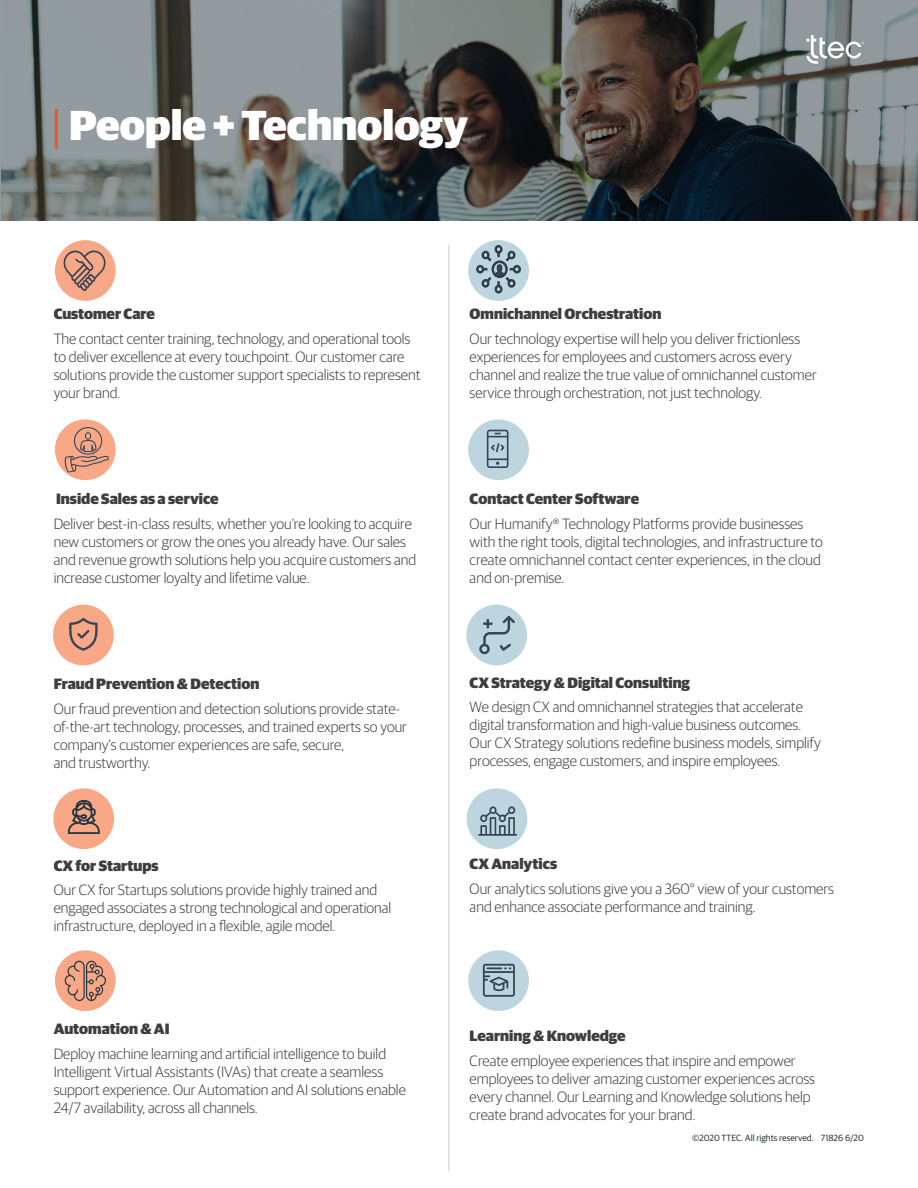
<style>
.page{position:relative;width:918px;height:1188px;background:#fff}
.page>*{position:absolute;margin:0;border:0;box-sizing:border-box;transform-origin:0 0}
.t1{font:900 42px "Guardian Sans";color:#fff}
.t2{font:300 15px/18px "Guardian Sans";color:#3e3e3f}
.t3{font:900 15px "Guardian Sans";color:#3e3e3f}
.t4{font:9px "Guardian Sans";color:#293941}
</style>
<div class="page">
<svg style="left:0;top:0;width:918px;height:220px;background:#5e6261"></svg>
<svg style="left:806px;top:35px;width:58px;height:29px"></svg>
<div style="left:55px;top:240px;width:61px;height:61px;background:#f8a886;border-radius:50%"></div>
<div style="left:55px;top:419px;width:61px;height:61px;background:#f8a886;border-radius:50%"></div>
<div style="left:53px;top:605px;width:61px;height:60px;background:#f8a886;border-radius:50%"></div>
<div style="left:53px;top:788px;width:61px;height:61px;background:#f8a886;border-radius:50%"></div>
<div style="left:55px;top:950px;width:61px;height:61px;background:#f8a886;border-radius:50%"></div>
<hr style="left:449px;top:245px;width:1px;height:926px;background:#cdcdcc">
<div style="left:468px;top:240px;width:61px;height:61px;background:#bdd5df;border-radius:50%"></div>
<div style="left:468px;top:419px;width:61px;height:61px;background:#bdd5df;border-radius:50%"></div>
<div style="left:466px;top:605px;width:61px;height:60px;background:#bdd5df;border-radius:50%"></div>
<div style="left:467px;top:788px;width:60px;height:61px;background:#bdd5df;border-radius:50%"></div>
<div style="left:468px;top:950px;width:61px;height:61px;background:#bdd5df;border-radius:50%"></div>
<hr style="left:55px;top:109px;width:3px;height:40px;background:#f15422">
<svg style="left:64px;top:250px;width:42px;height:41px"></svg>
<svg style="left:64px;top:427px;width:45px;height:46px"></svg>
<svg style="left:69px;top:618px;width:29px;height:33px"></svg>
<svg style="left:68px;top:800px;width:32px;height:34px"></svg>
<svg style="left:65px;top:961px;width:41px;height:40px"></svg>
<svg style="left:476px;top:245px;width:45px;height:48px"></svg>
<svg style="left:487px;top:430px;width:22px;height:38px"></svg>
<svg style="left:479px;top:616px;width:36px;height:39px"></svg>
<svg style="left:478px;top:806px;width:39px;height:30px"></svg>
<svg style="left:483px;top:964px;width:32px;height:33px"></svg>
<h1 class="t1" style="left:69px;top:94px;width:401px">People + Technology</h1>
<p class="t3" style="left:54px;top:303px;width:103px">Customer Care</p>
<p class="t2" style="left:54px;top:329px;width:368px">The contact center training, technology, and operational tools to deliver excellence at every touchpoint. Our customer care solutions provide the customer support specialists to represent your brand.</p>
<p class="t3" style="left:56px;top:487px;width:164px">Inside Sales as a service</p>
<p class="t2" style="left:54px;top:514px;width:364px">Deliver best-in-class results, whether you’re looking to acquire new customers or grow the ones you already have. Our sales and revenue growth solutions help you acquire customers and increase customer loyalty and lifetime value.</p>
<p class="t3" style="left:54px;top:673px;width:207px">Fraud Prevention &amp; Detection</p>
<p class="t2" style="left:54px;top:699px;width:355px">Our fraud prevention and detection solutions provide state&shy;of-the-art technology, processes, and trained experts so your company’s customer experiences are safe, secure,<br>and trustworthy.</p>
<p class="t3" style="left:54px;top:854px;width:106px">CX for Startups</p>
<p class="t2" style="left:54px;top:880px;width:339px">Our CX for Startups solutions provide highly trained and engaged associates a strong technological and operational infrastructure, deployed in a flexible, agile model.</p>
<p class="t3" style="left:54px;top:1018px;width:117px">Automation &amp; AI</p>
<p class="t2" style="left:54px;top:1044px;width:354px">Deploy machine learning and artificial intelligence to build Intelligent Virtual Assistants (IVAs) that create a seamless support experience. Our Automation and AI solutions enable 24/7 availability, across all channels.</p>
<p class="t3" style="left:470px;top:303px;width:193px">Omnichannel Orchestration</p>
<p class="t2" style="left:470px;top:329px;width:349px">Our technology expertise will help you deliver frictionless experiences for employees and customers across every channel and realize the true value of omnichannel customer service through orchestration, not just technology.</p>
<p class="t3" style="left:470px;top:487px;width:171px">Contact Center Software</p>
<p class="t2" style="left:470px;top:514px;width:355px">Our Humanify® Technology Platforms provide businesses with the right tools, digital technologies, and infrastructure to create omnichannel contact center experiences, in the cloud and on-premise.</p>
<p class="t3" style="left:470px;top:671px;width:222px">CX Strategy &amp; Digital Consulting</p>
<p class="t2" style="left:470px;top:697px;width:353px">We design CX and omnichannel strategies that accelerate digital transformation and high-value business outcomes.<br>Our CX Strategy solutions redefine business models, simplify processes, engage customers, and inspire employees.</p>
<p class="t3" style="left:470px;top:853px;width:89px">CX Analytics</p>
<p class="t2" style="left:470px;top:879px;width:366px">Our analytics solutions give you a 360° view of your customers and enhance associate performance and training.</p>
<p class="t3" style="left:470px;top:1024px;width:158px">Learning &amp; Knowledge</p>
<p class="t2" style="left:470px;top:1051px;width:347px">Create employee experiences that inspire and empower employees to deliver amazing customer experiences across every channel. Our Learning and Knowledge solutions help create brand advocates for your brand.</p>
<p class="t4" style="left:692px;top:1132px;width:173px">©2020 TTEC. All rights reserved. 71826 6/20</p>
</div>
